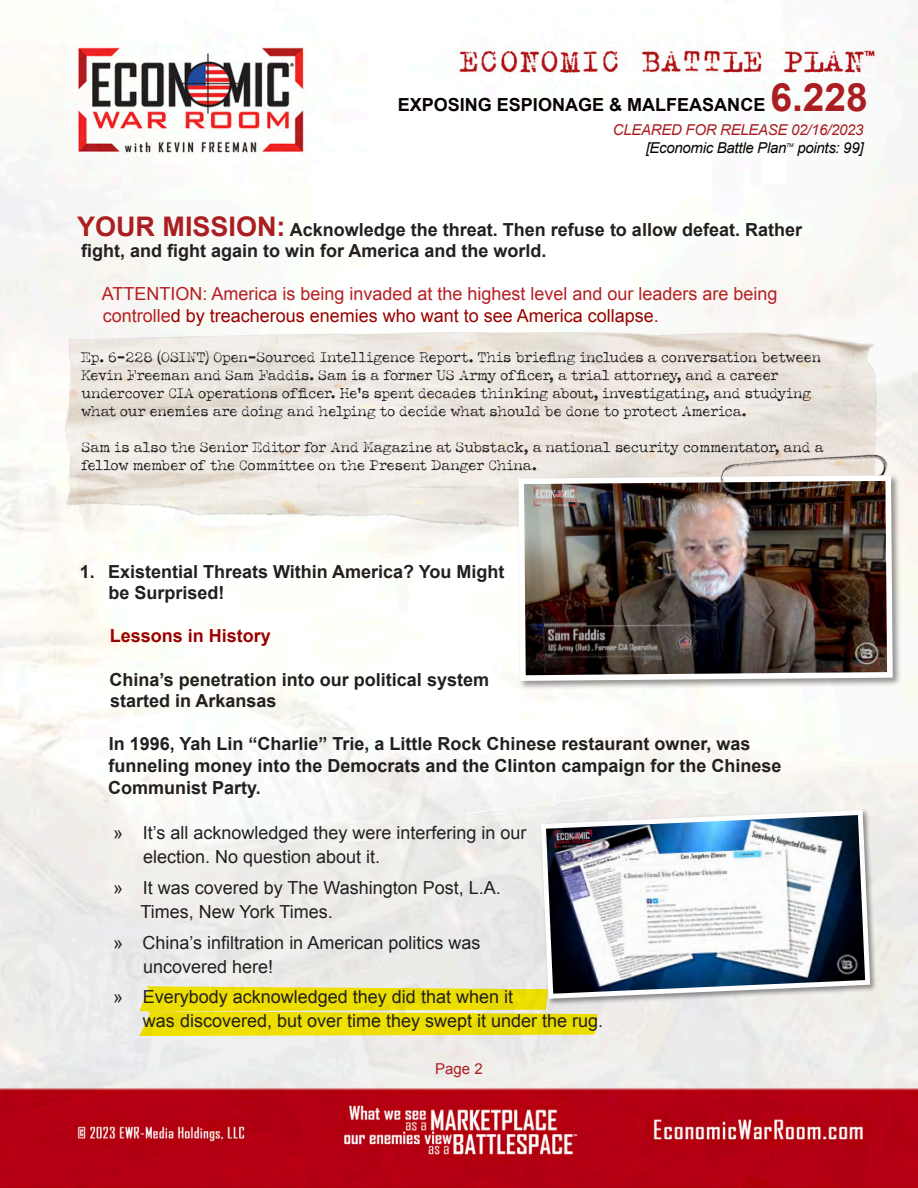
<style>
.page{position:relative;width:918px;height:1188px;background:#fff}
.page>*{position:absolute;margin:0;border:0;box-sizing:border-box;transform-origin:0 0}
.Main_Number_Section{font:700 18px/21.6px "Arial";color:#231f20}
.t1{font:18px/24px "Arial";color:#231f20}
.t2{font:18px/21.6px "Arial";color:#b61e22}
.t3{font:700 18px "Arial";color:#080302}
.t4{font:700 18px "Arial";color:#900}
.t5{font:15px/18px "Typeka";color:#231f20}
.t6{font:italic 15px "Arial";letter-spacing:-.02em;color:#080302}
.t7{font:italic 15px "Arial";letter-spacing:-.02em;color:#aa1e21}
.t8{font:15px "Arial";color:#aa1e21}
.t9{font:italic 5.25px "Arial";color:#080302}
.s1{font-size:39px;color:#aa1e21}
.s2{font-size:27px;color:#aa1e21}
.s3{color:#900}
</style>
<div class="page">
<img style="left:0;top:5px;width:918px;height:1183px">
<img style="left:31px;top:308px;width:887px;height:242px">
<svg style="left:139px;top:986px;width:458px;height:50px;background:#ebde1a"></svg>
<div style="left:516px;top:473px;width:385px;height:217px;background:#231f20;opacity:.48"></div>
<img style="left:516px;top:472px;width:380px;height:212px">
<div style="left:539px;top:808px;width:338px;height:198px;background:#231f20;opacity:.48"></div>
<img style="left:538px;top:807px;width:335px;height:194px">
<img style="left:702px;top:397px;width:191px;height:139px">
<p class="t3" style="left:398px;top:93px;width:472px">EXPOSING ESPIONAGE &amp; MALFEASANCE <span class="s1">6.228</span></p>
<p class="t7" style="left:613px;top:120px;width:252px">CLEARED FOR RELEASE 02/16/2023</p>
<p class="t6" style="left:646px;top:138px;width:142px">[Economic Battle Plan</p>
<p class="t9" style="left:786px;top:141px;width:9px">TM</p>
<p class="t6" style="left:797px;top:138px;width:68px">points: 99]</p>
<p class="Main_Number_Section" style="left:77px;top:219px;width:726px"><span class="s2">YOUR MISSION:</span> Acknowledge the threat. Then refuse to allow defeat. Rather fight, and fight again to win for America and the world.</p>
<p class="t2" style="left:102px;top:283px;width:677px">ATTENTION: America is being invaded at the highest level and our leaders are being controlle<span class="s3">d by treacherous enemies who want to see America collapse.</span></p>
<p class="t5" style="left:81px;top:348px;width:742px">Ep. 6-228 (OSINT) Open-Sourced Intelligence Report. This briefing includes a conversation between Kevin Freeman and Sam Faddis. Sam is a former US Army officer, a trial attorney, and a career undercover CIA operations officer. He’s spent decades thinking about, investigating, and studying what our enemies are doing and helping to decide what should be done to protect America.</p>
<p class="t5" style="left:81px;top:438px;width:744px">Sam is also the Senior Editor for And Magazine at Substack, a national security commentator, and a fellow member of the Committee on the Present Danger China.</p>
<p class="Main_Number_Section" style="left:109px;top:561px;width:397px;text-indent:-29px">1. Existential Threats Within America? You Might be Surprised!</p>
<p class="t4" style="left:110px;top:624px;width:163px">Lessons in History</p>
<p class="Main_Number_Section" style="left:110px;top:669px;width:381px">China’s penetration into our political system started in Arkansas</p>
<p class="Main_Number_Section" style="left:108px;top:734px;width:675px">In 1996, Yah Lin “Charlie” Trie, a Little Rock Chinese restaurant owner, was funneling money into the Democrats and the Clinton campaign for the Chinese<br>Communist Party.</p>
<p class="t1" style="left:143px;top:821px;width:385px;text-indent:-30px">» It’s all acknowledged they were interfering in our election. No question about it.</p>
<p class="t1" style="left:141px;top:876px;width:362px;text-indent:-27px">» It was covered by The Washington Post, L.A.<br>Times, New York Times.</p>
<p class="t1" style="left:143px;top:931px;width:339px;text-indent:-30px">» China’s infiltration in American politics was uncovered here!</p>
<p class="t1" style="left:143px;top:985px;width:462px;text-indent:-30px">» Everybody acknowledged they did that when it<br>was discovered, but over time they swept it under the rug.</p>
<p class="t8" style="left:435px;top:1059px;width:49px">Page 2</p>
</div>
